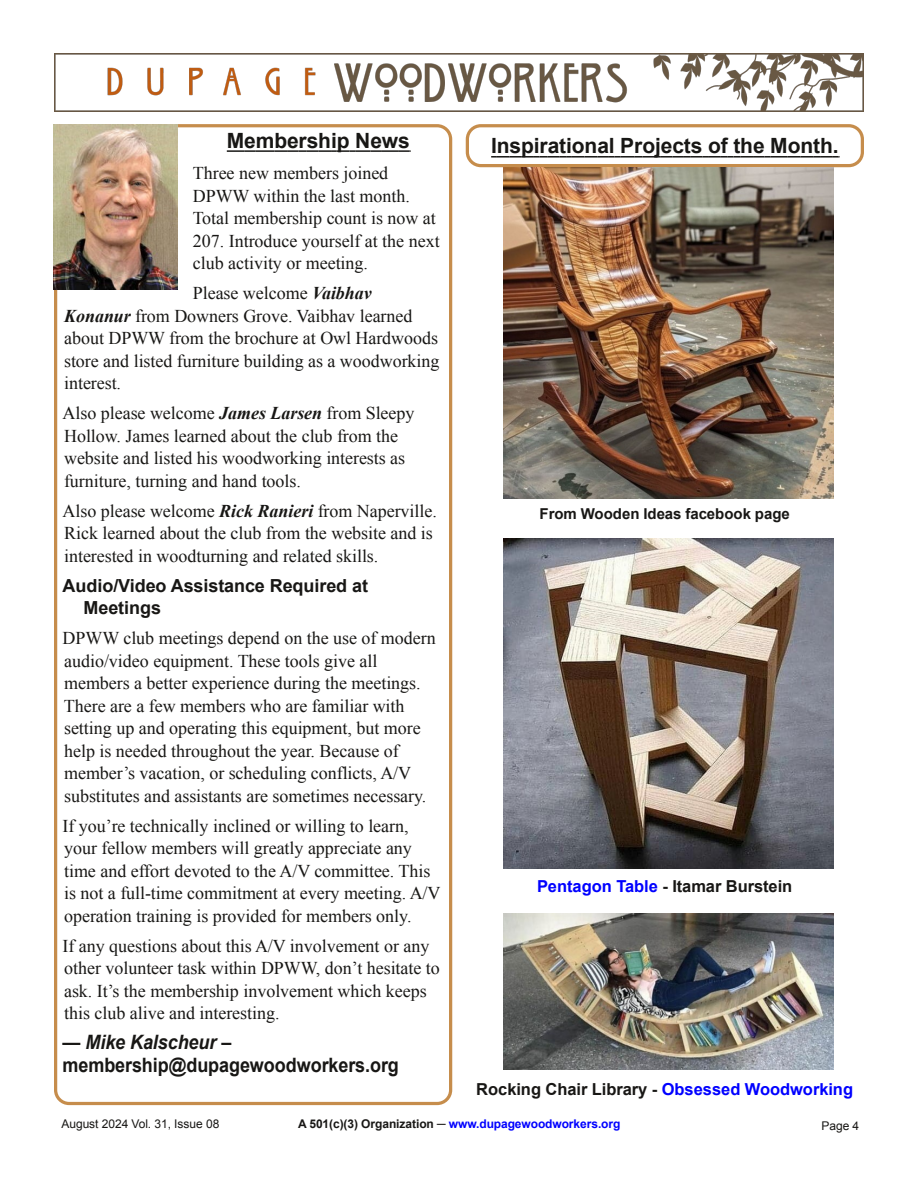
<style>
.page{position:relative;width:918px;height:1188px;background:#fff}
.page>*{position:absolute;margin:0;border:0;box-sizing:border-box;transform-origin:0 0}
.t1{font:700 21px "Arial";letter-spacing:-.005em;color:#181715}
.t2{font:700 19.8px "Arial";color:#181715;scale:.91 1}
.t3{font:italic 700 19.8px "Arial";letter-spacing:-.005em;color:#181715;scale:.91 1}
.t4{font:18px/22.5px "Times New Roman";color:#181715}
.t5{font:700 18px/22.5px "Arial";letter-spacing:-.005em;color:#181715}
.t6{font:700 16.5px "Arial";color:#181715}
.t7{font:700 15px "Arial";color:#181715}
.t8{font:700 12px "Arial";letter-spacing:-.005em;color:#00f}
.t9{font:12px "Arial";letter-spacing:-.005em;color:#181715}
.s1{font-weight:700;font-style:italic}
.s2{color:#00f}
.s3{color:#181715}
</style>
<div class="page">
<img style="left:54px;top:54px;width:810px;height:57px">
<svg style="left:227px;top:150px;width:184px;height:2px"></svg>
<div style="left:54px;top:124px;width:398px;height:981px;border:3px solid #c68d4c;border-radius:14px"></div>
<img style="left:54px;top:124px;width:124px;height:166px">
<svg style="left:491px;top:156px;width:349px;height:2px"></svg>
<div style="left:466px;top:124px;width:398px;height:43px;border:3px solid #c68d4c;border-radius:14px"></div>
<img style="left:503px;top:538px;width:331px;height:331px">
<img style="left:503px;top:168px;width:331px;height:330px">
<img style="left:503px;top:913px;width:331px;height:156px">
<p class="t1" style="left:227px;top:129px;width:184px">Membership News</p>
<p class="t4" style="left:193px;top:162px;width:248px">Three new members joined<br>DPWW within the last month.<br>Total membership count is now at<br>207. Introduce yourself at the next club activity or meeting.</p>
<p class="t4" style="left:64px;top:282px;width:377px;text-indent:129px">Please welcome <span class="s1">Vaibhav Konanur</span> from Downers Grove. Vaibhav learned about DPWW from the brochure at Owl Hardwoods store and listed furniture building as a woodworking interest.</p>
<p class="t4" style="left:63px;top:402px;width:353px">Also please welcome <span class="s1">James Larsen</span> from Sleepy Hollow. James learned about the club from the website and listed his woodworking interests as furniture, turning and hand tools.</p>
<p class="t4" style="left:63px;top:499px;width:376px">Also please welcome <span class="s1">Rick Ranieri</span> from Naperville.<br>Rick learned about the club from the website and is interested in woodturning and related skills.</p>
<p class="t5" style="left:84px;top:574px;width:286px;text-indent:-21px">Audio/Video Assistance Required at<br>Meetings</p>
<p class="t4" style="left:63px;top:627px;width:375px">DPWW club meetings depend on the use of modern audio/video equipment. These tools give all members a better experience during the meetings.<br>There are a few members who are familiar with setting up and operating this equipment, but more help is needed throughout the year. Because of member’s vacation, or scheduling conflicts, A/V substitutes and assistants are sometimes necessary.</p>
<p class="t4" style="left:63px;top:814px;width:379px">If you’re technically inclined or willing to learn, your fellow members will greatly appreciate any time and effort devoted to the A/V committee. This is not a full-time commitment at every meeting. A/V operation training is provided for members only.</p>
<p class="t4" style="left:63px;top:934px;width:379px">If any questions about this A/V involvement or any other volunteer task within DPWW, don’t hesitate to ask. It’s the membership involvement which keeps this club alive and interesting.</p>
<p class="t3" style="left:63px;top:1031px;width:187px">— Mike Kalscheur –</p>
<p class="t2" style="left:63px;top:1054px;width:371px">membership@dupagewoodworkers.org</p>
<p class="t1" style="left:491px;top:134px;width:349px">Inspirational Projects of the Month.</p>
<p class="t7" style="left:540px;top:505px;width:252px">From Wooden Ideas facebook page</p>
<p class="t6" style="left:537px;top:877px;width:257px"><span class="s2">Pentagon Table</span> - Itamar Burstein</p>
<p class="t6" style="left:476px;top:1080px;width:378px">Rocking Chair Library - <span class="s2">Obsessed Woodworking</span></p>
<p class="t9" style="left:62px;top:1117px;width:159px">August 2024 Vol. 31, Issue 08</p>
<p class="t8" style="left:298px;top:1118px;width:324px"><span class="s3">A 501(c)(3) Organization ─</span> www.dupagewoodworkers.org</p>
<p class="t9" style="left:822px;top:1119px;width:39px">Page 4</p>
</div>
